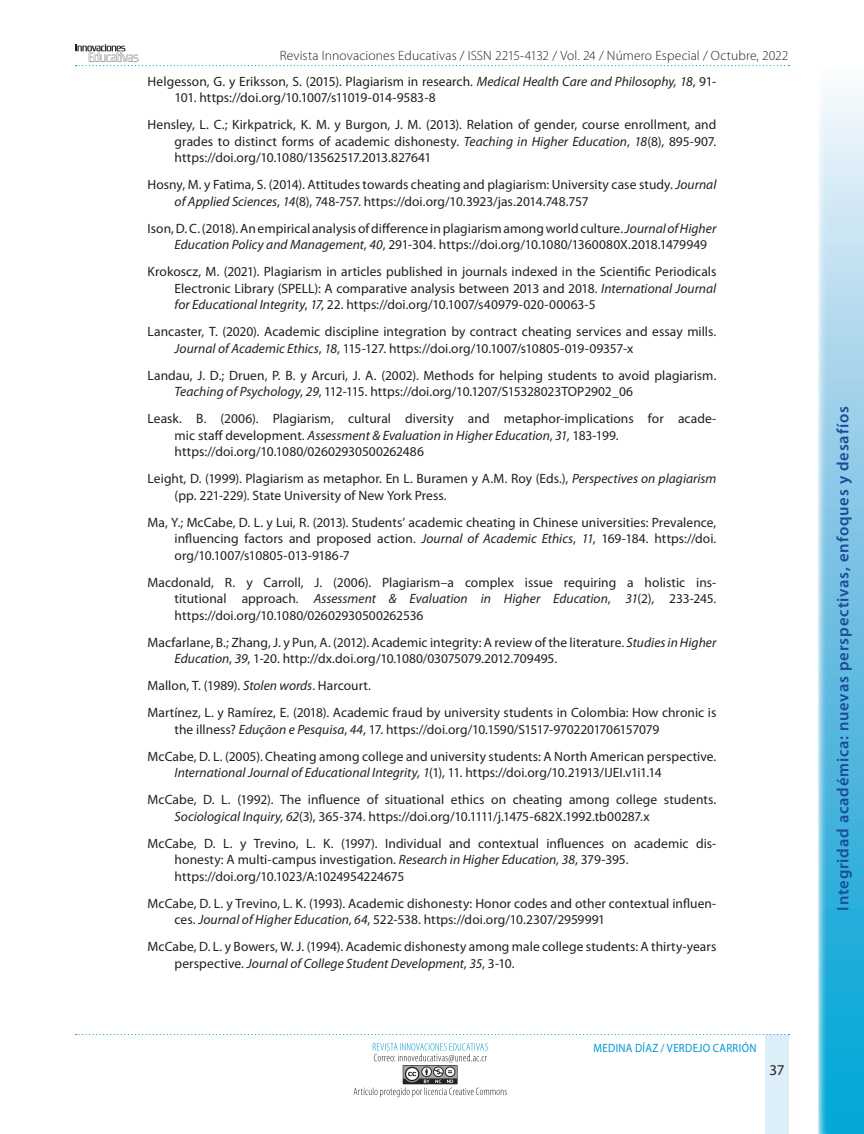
<style>
.page{position:relative;width:864px;height:1134px;background:#fff}
.page>*{position:absolute;margin:0;border:0;box-sizing:border-box;transform-origin:0 0}
.t1{font:600 16.5px "Myriad Pro";letter-spacing:.05em;color:#1a4c99}
.t2{font:15px "Myriad Pro";color:#231f20}
.t3{font:13.5px/16.5px "Myriad Pro";color:#231f20}
.t4{font:300 13.5px "Myriad Pro";letter-spacing:.01em;color:#231f20}
.t5{font:12px "Myriad Pro";letter-spacing:.035em;color:#0097ce;scale:.9 1}
.s1{font-style:italic}
</style>
<div class="page">
<svg style="left:76px;top:44px;width:713px;height:22px"></svg>
<div style="left:765px;top:1034px;width:23px;height:100px;background:#dceef7"></div>
<svg style="left:76px;top:1034px;width:713px;height:1px"></svg>
<svg style="left:354px;top:1043px;width:153px;height:54px"></svg>
<svg style="left:818px;top:91px;width:46px;height:1043px;background:#79c7e6"></svg>
<p class="t4" style="left:280px;top:48px;width:510px">Revista Innovaciones Educativas / ISSN 2215-4132 / Vol. 24 / Número Especial / Octubre, 2022</p>
<p class="t3" style="left:175px;top:73px;width:543px;text-indent:-27px">Helgesson, G. y Eriksson, S. (2015). Plagiarism in research. <span class="s1">Medical Health Care and Philosophy, 18</span>, 91-<br>101. https://doi.org/10.1007/s11019-014-9583-8</p>
<p class="t3" style="left:175px;top:117px;width:543px;text-align:justify;text-indent:-27px">Hensley, L. C.; Kirkpatrick, K. M. y Burgon, J. M. (2013). Relation of gender, course enrollment, and grades to distinct forms of academic dishonesty. <span class="s1">Teaching in Higher Education</span>, <span class="s1">18</span>(8), 895-907. https://doi.org/10.1080/13562517.2013.827641</p>
<p class="t3" style="left:175px;top:177px;width:543px;text-indent:-27px">Hosny, M. y Fatima, S. (2014). Attitudes towards cheating and plagiarism: University case study. <span class="s1">Journal of Applied Sciences</span>, <span class="s1">14</span>(8), 748-757. https://doi.org/10.3923/jas.2014.748.757</p>
<p class="t3" style="left:175px;top:220px;width:543px;text-indent:-27px">Ison, D. C. (2018). An empirical analysis of difference in plagiarism among world culture. <span class="s1">Journal of Higher<br>Education Policy and Management</span>, <span class="s1">40</span>, 291-304. https://doi.org/10.1080/1360080X.2018.1479949</p>
<p class="t3" style="left:175px;top:264px;width:543px;text-align:justify;text-indent:-27px">Krokoscz, M. (2021). Plagiarism in articles published in journals indexed in the Scientific Periodicals Electronic Library (SPELL): A comparative analysis between 2013 and 2018. <span class="s1">International Journal for Educational Integrity</span>, <span class="s1">17</span>, 22. https://doi.org/10.1007/s40979-020-00063-5</p>
<p class="t3" style="left:175px;top:324px;width:543px;text-indent:-27px">Lancaster, T. (2020). Academic discipline integration by contract cheating services and essay mills.<br><span class="s1">Journal of Academic Ethics</span>, <span class="s1">18</span>, 115-127. https://doi.org/10.1007/s10805-019-09357-x</p>
<p class="t3" style="left:175px;top:367px;width:543px;text-indent:-27px">Landau, J. D.; Druen, P. B. y Arcuri, J. A. (2002). Methods for helping students to avoid plagiarism.<br><span class="s1">Teaching of Psychology</span>, <span class="s1">29</span>, 112-115. https://doi.org/10.1207/S15328023TOP2902_06</p>
<p class="t3" style="left:175px;top:411px;width:543px;text-indent:-27px">Leask. B. (2006). Plagiarism, cultural diversity and metaphor-implications for acade&shy;mic staff development. <span class="s1">Assessment &amp; Evaluation in Higher Education</span>, <span class="s1">31</span>, 183-199. https://doi.org/10.1080/02602930500262486</p>
<p class="t3" style="left:175px;top:471px;width:543px;text-indent:-27px">Leight, D. (1999). Plagiarism as metaphor. En L. Buramen y A.M. Roy (Eds.), <span class="s1">Perspectives on plagiarism </span>(pp. 221-229). State University of New York Press.</p>
<p class="t3" style="left:175px;top:514px;width:543px;text-align:justify;text-indent:-27px">Ma, Y.; McCabe, D. L. y Lui, R. (2013). Students’ academic cheating in Chinese universities: Prevalence, influencing factors and proposed action. <span class="s1">Journal of Academic Ethics</span>, <span class="s1">11</span>, 169-184. https://doi. org/10.1007/s10805-013-9186-7</p>
<p class="t3" style="left:175px;top:574px;width:543px;text-align:justify;text-indent:-27px">Macdonald, R. y Carroll, J. (2006). Plagiarism–a complex issue requiring a holistic ins&shy;titutional approach. <span class="s1">Assessment &amp; Evaluation in Higher Education</span>, <span class="s1">31</span>(2), 233-245. https://doi.org/10.1080/02602930500262536</p>
<p class="t3" style="left:175px;top:634px;width:543px;text-indent:-27px">Macfarlane, B.; Zhang, J. y Pun, A. (2012). Academic integrity: A review of the literature. <span class="s1">Studies in Higher<br>Education</span>, <span class="s1">39</span>, 1-20. http://dx.doi.org/10.1080/03075079.2012.709495.</p>
<p class="t3" style="left:148px;top:672px;width:570px;line-height:27px">Mallon, T. (1989). <span class="s1">Stolen words</span>. Harcourt.<br>Martínez, L. y Ramírez, E. (2018). Academic fraud by university students in Colombia: How chronic is</p>
<p class="t3" style="left:148px;top:716px;width:570px;line-height:27px;text-indent:27px">the illness? <span class="s1">Eduçãon e Pesquisa</span>, <span class="s1">44</span>, 17. https://doi.org/10.1590/S1517-9702201706157079<br>McCabe, D. L. (2005). Cheating among college and university students: A North American perspective.</p>
<p class="t3" style="left:148px;top:759px;width:570px;line-height:27px;text-indent:27px"><span class="s1">International Journal of Educational Integrity, 1</span>(1), 11. https://doi.org/10.21913/IJEI.v1i1.14<br>McCabe, D. L. (1992). The influence of situational ethics on cheating among college students.</p>
<p class="t3" style="left:148px;top:803px;width:570px;line-height:27px;text-indent:27px"><span class="s1">Sociological Inquiry, 62</span>(3), 365-374. https://doi.org/10.1111/j.1475-682X.1992.tb00287.x<br>McCabe, D. L. y Trevino, L. K. (1997). Individual and contextual influences on academic dis-</p>
<p class="t3" style="left:175px;top:852px;width:455px">honesty: A multi-campus investigation. <span class="s1">Research in Higher Education, 38</span>, 379-395. https://doi.org/10.1023/A:1024954224675</p>
<p class="t3" style="left:175px;top:895px;width:543px;text-indent:-27px">McCabe, D. L. y Trevino, L. K. (1993). Academic dishonesty: Honor codes and other contextual influen&shy;ces. <span class="s1">Journal of Higher Education</span>, <span class="s1">64</span>, 522-538. https://doi.org/10.2307/2959991</p>
<p class="t3" style="left:175px;top:939px;width:543px;text-indent:-27px">McCabe, D. L. y Bowers, W. J. (1994). Academic dishonesty among male college students: A thirty-years perspective. <span class="s1">Journal of College Student Development</span>, <span class="s1">35</span>, 3-10.</p>
<p class="t5" style="left:594px;top:1041px;width:183px">MEDINA DÍAZ / VERDEJO CARRIÓN</p>
<p class="t2" style="left:770px;top:1061px;width:16px">37</p>
<p class="t1" style="left:834px;top:911px;width:506px;rotate:-90deg">Integridad académica: nuevas perspectivas, enfoques y desafíos</p>
</div>
